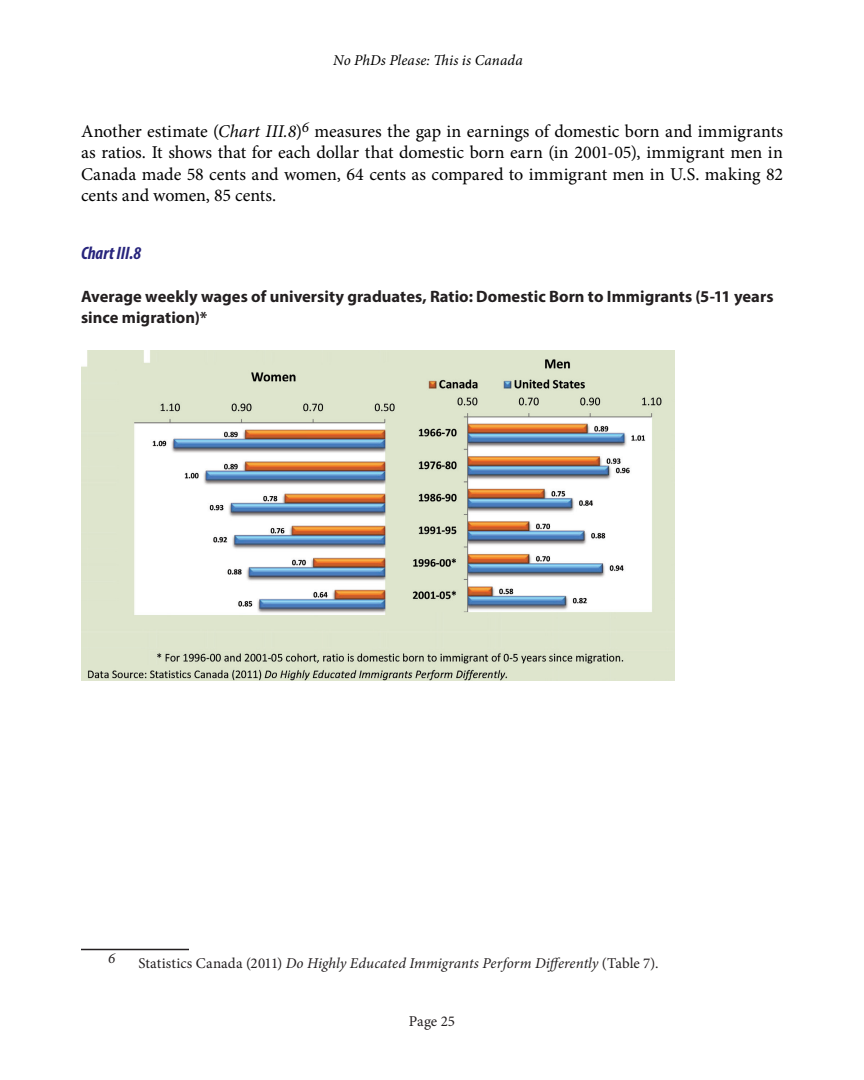
<style>
.page{position:relative;width:864px;height:1080px;background:#fff}
.page>*{position:absolute;margin:0;border:0;box-sizing:border-box;transform-origin:0 0}
.body{font:18px/21.6px "Minion Pro";letter-spacing:-.005em;color:#000;text-align:justify}
.Chart_text{font:italic 700 condensed 18px "Myriad Pro";letter-spacing:-.005em;color:#27247c}
.Chart_text-2{font:700 16.5px/21px "Myriad Pro";color:#231f20}
.Footnote_text{font:italic 15px "Minion Pro";color:#231f20}
.t1{font:italic 15px "Minion Pro";letter-spacing:.01em;color:#000}
.t2{font:15px "Minion Pro";color:#231f20}
.s1{font-style:italic}
.s2{font-style:normal}
</style>
<div class="page">
<img style="left:81px;top:350px;width:594px;height:330px">
<hr style="left:81px;top:949px;width:108px;height:1px;background:#231f20">
<p class="t1" style="left:333px;top:50px;width:191px">No PhDs Please: This is Canada</p>
<p class="body" style="left:81px;top:120px;width:704px">Another estimate (<span class="s1">Chart III.8</span>)<sup>6</sup> measures the gap in earnings of domestic born and immigrants as ratios. It shows that for each dollar that domestic born earn (in 2001-05), immigrant men in Canada made 58 cents and women, 64 cents as compared to immigrant men in U.S. making 82 cents and women, 85 cents.</p>
<p class="Chart_text" style="left:81px;top:242px;width:62px">Chart III.8</p>
<p class="Chart_text-2" style="left:81px;top:285px;width:694px">Average weekly wages of university graduates, Ratio: Domestic Born to Immigrants (5-11 years since migration)*</p>
<p class="Footnote_text" style="left:108px;top:948px;width:9px">6</p>
<p class="Footnote_text" style="left:138px;top:952px;width:522px"><span class="s2">Statistics Canada (2011)</span> Do Highly Educated Immigrants Perform Differently <span class="s2">(Table 7).</span></p>
<p class="t2" style="left:409px;top:1011px;width:48px">Page 25</p>
</div>
